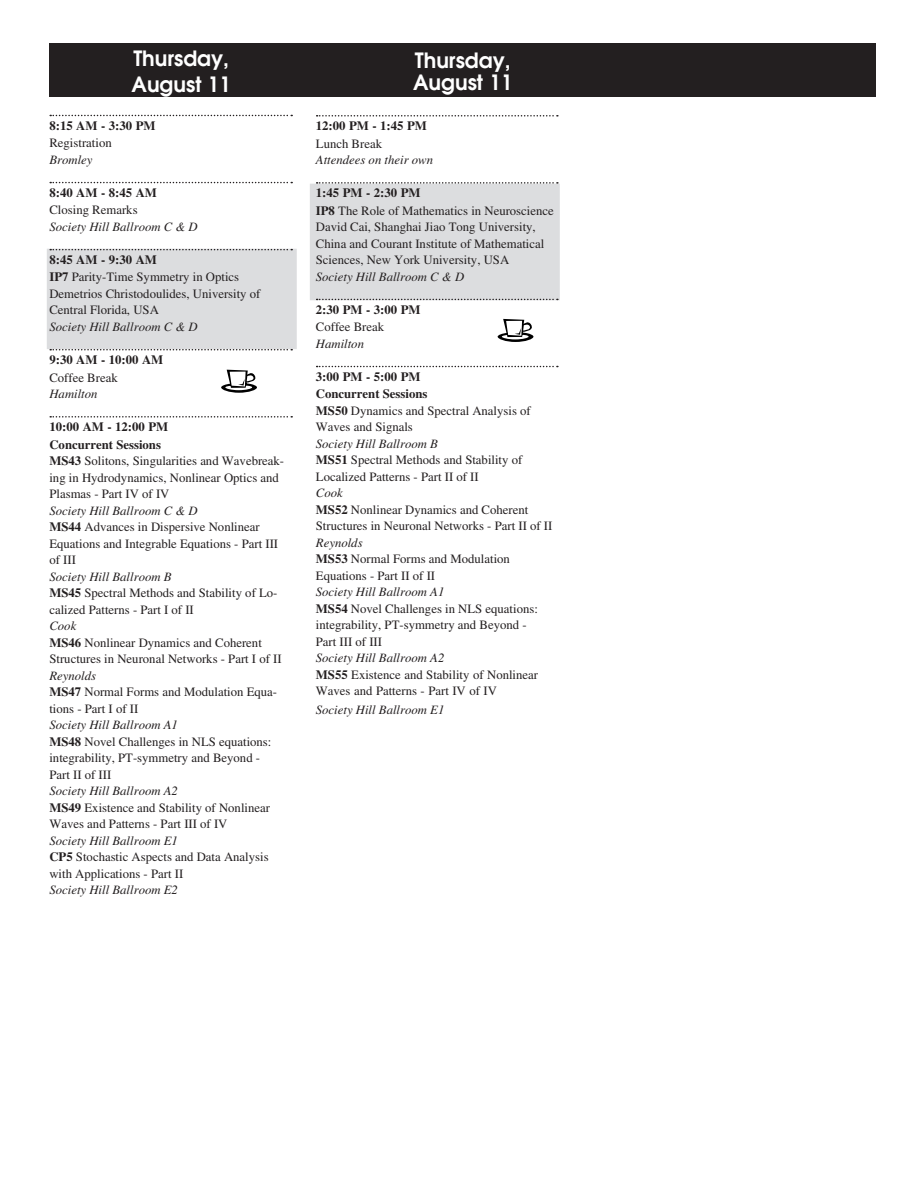
<style>
.page{position:relative;width:918px;height:1188px;background:#fff}
.page>*{position:absolute;margin:0;border:0;box-sizing:border-box;transform-origin:0 0}
.t1{font:600 21px/25.5px "Avant Garde";color:#fff}
.t2{font:12.75px/16.5px "Times";color:#231f20}
.t3{font:italic 12.75px "Times";color:#231f20}
.t4{font:700 12.75px "Times";color:#231f20}
.s1{font-weight:700}
.s2{font-style:italic}
</style>
<div class="page">
<div style="left:47px;top:249px;width:250px;height:100px;background:#dcdddf"></div>
<div style="left:310px;top:184px;width:250px;height:116px;background:#dcdddf"></div>
<svg style="left:50px;top:115px;width:242px;height:1px"></svg>
<svg style="left:50px;top:182px;width:242px;height:1px"></svg>
<svg style="left:50px;top:249px;width:242px;height:1px"></svg>
<svg style="left:50px;top:349px;width:242px;height:1px"></svg>
<svg style="left:50px;top:416px;width:242px;height:2px"></svg>
<div style="left:49px;top:44px;width:827px;height:54px;background:#231f20"></div>
<svg style="left:317px;top:115px;width:241px;height:2px"></svg>
<svg style="left:317px;top:182px;width:241px;height:2px"></svg>
<svg style="left:317px;top:299px;width:241px;height:1px"></svg>
<svg style="left:317px;top:366px;width:241px;height:1px"></svg>
<svg style="left:221px;top:370px;width:36px;height:23px"></svg>
<svg style="left:498px;top:319px;width:36px;height:23px"></svg>
<h1 class="t1" style="left:132px;top:45px;width:101px">Thursday,<br>August 11</h1>
<h1 class="t1" style="left:413px;top:48px;width:101px;line-height:22.5px">Thursday,<br>August 11</h1>
<p class="t4" style="left:316px;top:118px;width:113px">12:00 PM - 1:45 PM</p>
<p class="t2" style="left:316px;top:135px;width:68px">Lunch Break</p>
<p class="t3" style="left:316px;top:153px;width:119px">Attendees on their own</p>
<p class="t2" style="left:316px;top:184px;width:239px"><span class="s1">1:45 PM - 2:30 PM<br>IP8</span> The Role of Mathematics in Neuroscience David Cai, Shanghai Jiao Tong University, China and Courant Institute of Mathematical Sciences, New York University, USA</p>
<p class="t3" style="left:316px;top:269px;width:150px">Society Hill Ballroom C &amp; D</p>
<p class="t4" style="left:316px;top:302px;width:106px">2:30 PM - 3:00 PM</p>
<p class="t2" style="left:316px;top:319px;width:70px">Coffee Break</p>
<p class="t3" style="left:316px;top:337px;width:50px">Hamilton</p>
<p class="t2" style="left:316px;top:368px;width:216px"><span class="s1">3:00 PM - 5:00 PM<br>Concurrent Sessions<br>MS50</span> Dynamics and Spectral Analysis of<br>Waves and Signals</p>
<p class="t2" style="left:316px;top:435px;width:208px"><span class="s2">Society Hill Ballroom B<br></span><span class="s1">MS51</span> Spectral Methods and Stability of<br>Localized Patterns - Part II of II</p>
<p class="t2" style="left:316px;top:485px;width:238px"><span class="s2">Cook<br></span><span class="s1">MS52</span> Nonlinear Dynamics and Coherent<br>Structures in Neuronal Networks - Part II of II</p>
<p class="t2" style="left:316px;top:534px;width:196px"><span class="s2">Reynolds<br></span><span class="s1">MS53</span> Normal Forms and Modulation<br>Equations - Part II of II</p>
<p class="t2" style="left:316px;top:584px;width:224px"><span class="s2">Society Hill Ballroom A1<br></span><span class="s1">MS54</span> Novel Challenges in NLS equations: integrability, PT-symmetry and Beyond -<br>Part III of III</p>
<p class="t2" style="left:316px;top:650px;width:224px"><span class="s2">Society Hill Ballroom A2<br></span><span class="s1">MS55</span> Existence and Stability of Nonlinear<br>Waves and Patterns - Part IV of IV</p>
<p class="t3" style="left:316px;top:703px;width:130px">Society Hill Ballroom E1</p>
<p class="t4" style="left:49px;top:118px;width:108px">8:15 AM - 3:30 PM</p>
<p class="t2" style="left:49px;top:135px;width:64px">Registration</p>
<p class="t3" style="left:49px;top:153px;width:45px">Bromley</p>
<p class="t4" style="left:49px;top:185px;width:109px">8:40 AM - 8:45 AM</p>
<p class="t2" style="left:49px;top:202px;width:90px">Closing Remarks</p>
<p class="t3" style="left:49px;top:220px;width:150px">Society Hill Ballroom C &amp; D</p>
<p class="t2" style="left:49px;top:251px;width:213px"><span class="s1">8:45 AM - 9:30 AM<br>IP7</span> Parity-Time Symmetry in Optics<br>Demetrios Christodoulides, University of<br>Central Florida, USA</p>
<p class="t3" style="left:49px;top:320px;width:150px">Society Hill Ballroom C &amp; D</p>
<p class="t4" style="left:49px;top:352px;width:115px">9:30 AM - 10:00 AM</p>
<p class="t2" style="left:49px;top:369px;width:70px">Coffee Break</p>
<p class="t3" style="left:49px;top:387px;width:50px">Hamilton</p>
<p class="t2" style="left:49px;top:418px;width:236px"><span class="s1">10:00 AM - 12:00 PM<br>Concurrent Sessions<br>MS43</span> Solitons, Singularities and Wavebreak&shy;ing in Hydrodynamics, Nonlinear Optics and<br>Plasmas - Part IV of IV</p>
<p class="t2" style="left:49px;top:502px;width:230px"><span class="s2">Society Hill Ballroom C &amp; D<br></span><span class="s1">MS44</span> Advances in Dispersive Nonlinear<br>Equations and Integrable Equations - Part III of III</p>
<p class="t2" style="left:49px;top:568px;width:230px"><span class="s2">Society Hill Ballroom B<br></span><span class="s1">MS45</span> Spectral Methods and Stability of Lo&shy;calized Patterns - Part I of II</p>
<p class="t2" style="left:49px;top:618px;width:234px"><span class="s2">Cook<br></span><span class="s1">MS46</span> Nonlinear Dynamics and Coherent<br>Structures in Neuronal Networks - Part I of II</p>
<p class="t2" style="left:49px;top:667px;width:229px"><span class="s2">Reynolds<br></span><span class="s1">MS47</span> Normal Forms and Modulation Equa&shy;tions - Part I of II</p>
<p class="t2" style="left:49px;top:717px;width:224px"><span class="s2">Society Hill Ballroom A1<br></span><span class="s1">MS48</span> Novel Challenges in NLS equations: integrability, PT-symmetry and Beyond -<br>Part II of III</p>
<p class="t2" style="left:49px;top:783px;width:222px"><span class="s2">Society Hill Ballroom A2<br></span><span class="s1">MS49</span> Existence and Stability of Nonlinear<br>Waves and Patterns - Part III of IV</p>
<p class="t2" style="left:49px;top:832px;width:221px"><span class="s2">Society Hill Ballroom E1<br></span><span class="s1">CP5</span> Stochastic Aspects and Data Analysis with Applications - Part II</p>
<p class="t3" style="left:49px;top:883px;width:130px">Society Hill Ballroom E2</p>
</div>
